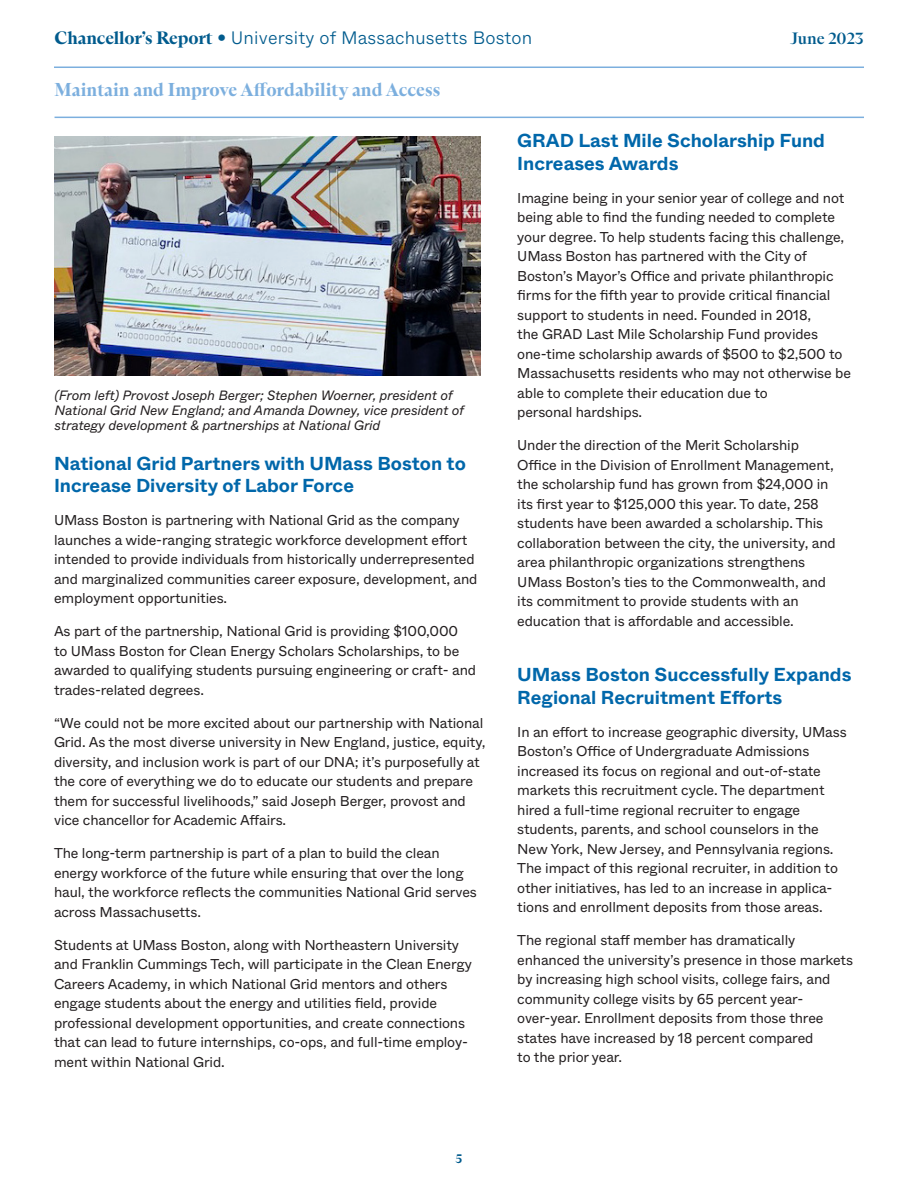
<style>
.page{position:relative;width:918px;height:1188px;background:#fff}
.page>*{position:absolute;margin:0;border:0;box-sizing:border-box;transform-origin:0 0}
.B_head_sw{font:700 18.75px/22.5px "ABC Whyte";color:#0067aa}
.section_head_sw{font:700 18.75px "ABC Arizona Serif";color:#7cafde}
.t1{font:300 18px "ABC Whyte";letter-spacing:.01em;color:#005b8d}
.t2{font:500 16.5px "ABC Arizona Serif";letter-spacing:-.01em;color:#005b8d}
.Body_Copy_sw{font:14.25px/19.5px "ABC Whyte";letter-spacing:-.01em;color:#231f20}
.t3{font:italic 13.5px/15px "ABC Whyte";letter-spacing:-.01em;color:#231f20}
.t4{font:700 12.75px "ABC Arizona Serif";color:#005b8d}
.s1{font-family:"ABC Arizona Serif";font-weight:700}
.s2{font-style:inherit}
</style>
<div class="page">
<hr style="left:54px;top:67px;width:810px;height:1px;background:#7cafde">
<hr style="left:55px;top:117px;width:809px;height:1px;background:#7cafde">
<img style="left:55px;top:136px;width:426px;height:240px">
<p class="t1" style="left:55px;top:27px;width:479px"><span class="s1">Chancellor’s Report</span> <span class="s2">•</span> University of Massachusetts Boston</p>
<p class="t2" style="left:790px;top:30px;width:75px">June 2023</p>
<p class="section_head_sw" style="left:55px;top:79px;width:387px">Maintain and Improve Affordability and Access</p>
<p class="t3" style="left:55px;top:388px;width:411px">(From left) Provost Joseph Berger; Stephen Woerner, president of<br>National Grid New England; and Amanda Downey, vice president of strategy development &amp; partnerships at National Grid</p>
<p class="B_head_sw" style="left:54px;top:452px;width:413px">National Grid Partners with UMass Boston to<br>Increase Diversity of Labor Force</p>
<p class="Body_Copy_sw" style="left:54px;top:510px;width:425px">UMass Boston is partnering with National Grid as the company launches a wide-ranging strategic workforce development effort intended to provide individuals from historically underrepresented and marginalized communities career exposure, development, and employment opportunities.</p>
<p class="Body_Copy_sw" style="left:54px;top:621px;width:424px">As part of the partnership, National Grid is providing $100,000<br>to UMass Boston for Clean Energy Scholars Scholarships, to be awarded to qualifying students pursuing engineering or craft- and trades-related degrees.</p>
<p class="Body_Copy_sw" style="left:54px;top:713px;width:433px">“We could not be more excited about our partnership with National Grid. As the most diverse university in New England, justice, equity, diversity, and inclusion work is part of our DNA; it’s purposefully at the core of everything we do to educate our students and prepare them for successful livelihoods,” said Joseph Berger, provost and vice chancellor for Academic Affairs.</p>
<p class="Body_Copy_sw" style="left:54px;top:843px;width:387px">The long-term partnership is part of a plan to build the clean</p>
<p class="Body_Copy_sw" style="left:54px;top:863px;width:424px">energy workforce of the future while ensuring that over the long haul, the workforce reflects the communities National Grid serves across Massachusetts.</p>
<p class="Body_Copy_sw" style="left:54px;top:935px;width:407px">Students at UMass Boston, along with Northeastern University</p>
<p class="Body_Copy_sw" style="left:54px;top:954px;width:419px">and Franklin Cummings Tech, will participate in the Clean Energy<br>Careers Academy, in which National Grid mentors and others</p>
<p class="Body_Copy_sw" style="left:54px;top:993px;width:385px">engage students about the energy and utilities field, provide</p>
<p class="Body_Copy_sw" style="left:54px;top:1013px;width:416px">professional development opportunities, and create connections that can lead to future internships, co-ops, and full-time employ&shy;ment within National Grid.</p>
<p class="B_head_sw" style="left:517px;top:130px;width:309px">GRAD Last Mile Scholarship Fund<br>Increases Awards</p>
<p class="Body_Copy_sw" style="left:517px;top:188px;width:329px">Imagine being in your senior year of college and not being able to find the funding needed to complete your degree. To help students facing this challenge, UMass Boston has partnered with the City of</p>
<p class="Body_Copy_sw" style="left:517px;top:266px;width:318px">Boston’s Mayor’s Office and private philanthropic firms for the fifth year to provide critical financial support to students in need. Founded in 2018,</p>
<p class="Body_Copy_sw" style="left:517px;top:325px;width:335px">the GRAD Last Mile Scholarship Fund provides one-time scholarship awards of $500 to $2,500 to Massachusetts residents who may not otherwise be able to complete their education due to</p>
<p class="Body_Copy_sw" style="left:517px;top:403px;width:126px">personal hardships.</p>
<p class="Body_Copy_sw" style="left:517px;top:436px;width:283px">Under the direction of the Merit Scholarship</p>
<p class="Body_Copy_sw" style="left:517px;top:455px;width:318px">Office in the Division of Enrollment Management, the scholarship fund has grown from $24,000 in</p>
<p class="Body_Copy_sw" style="left:517px;top:494px;width:303px">its first year to $125,000 this year. To date, 258</p>
<p class="Body_Copy_sw" style="left:517px;top:514px;width:307px">students have been awarded a scholarship. This</p>
<p class="Body_Copy_sw" style="left:517px;top:533px;width:320px">collaboration between the city, the university, and area philanthropic organizations strengthens</p>
<p class="Body_Copy_sw" style="left:517px;top:572px;width:310px">UMass Boston’s ties to the Commonwealth, and</p>
<p class="Body_Copy_sw" style="left:517px;top:592px;width:283px">its commitment to provide students with an</p>
<p class="Body_Copy_sw" style="left:517px;top:611px;width:278px">education that is affordable and accessible.</p>
<p class="B_head_sw" style="left:517px;top:664px;width:336px">UMass Boston Successfully Expands<br>Regional Recruitment Efforts</p>
<p class="Body_Copy_sw" style="left:517px;top:722px;width:331px">In an effort to increase geographic diversity, UMass<br>Boston’s Office of Undergraduate Admissions</p>
<p class="Body_Copy_sw" style="left:517px;top:761px;width:309px">increased its focus on regional and out-of-state markets this recruitment cycle. The department hired a full-time regional recruiter to engage</p>
<p class="Body_Copy_sw" style="left:517px;top:820px;width:303px">students, parents, and school counselors in the</p>
<p class="Body_Copy_sw" style="left:517px;top:839px;width:322px">New York, New Jersey, and Pennsylvania regions.<br>The impact of this regional recruiter, in addition to other initiatives, has led to an increase in applica&shy;tions and enrollment deposits from those areas.</p>
<p class="Body_Copy_sw" style="left:517px;top:931px;width:280px">The regional staff member has dramatically</p>
<p class="Body_Copy_sw" style="left:517px;top:950px;width:337px">enhanced the university’s presence in those markets by increasing high school visits, college fairs, and community college visits by 65 percent year-</p>
<p class="Body_Copy_sw" style="left:517px;top:1009px;width:308px">over-year. Enrollment deposits from those three states have increased by 18 percent compared</p>
<p class="Body_Copy_sw" style="left:517px;top:1048px;width:106px">to the prior year.</p>
<p class="t4" style="left:456px;top:1152px;width:8px">5</p>
</div>
